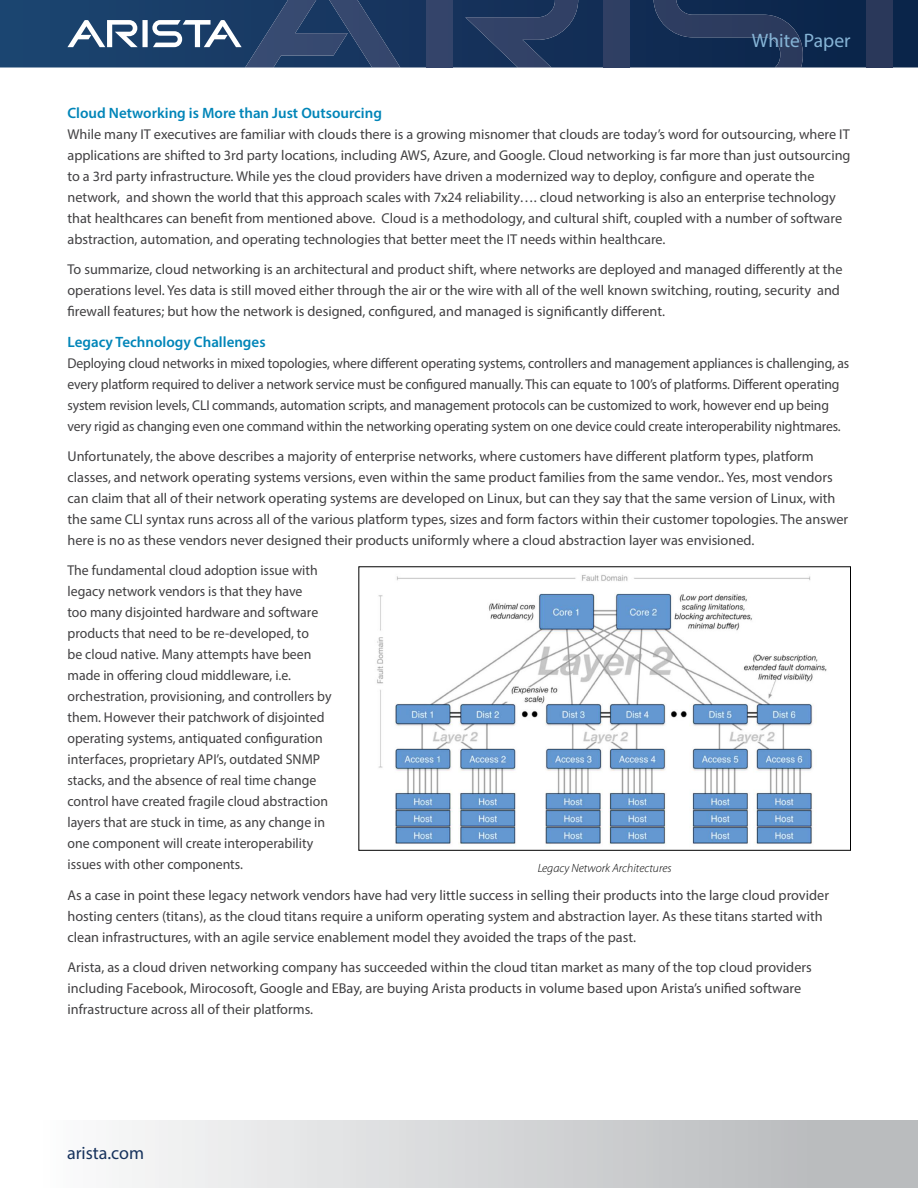
<style>
.page{position:relative;width:918px;height:1188px;background:#fff}
.page>*{position:absolute;margin:0;border:0;box-sizing:border-box;transform-origin:0 0}
.t1{font:19.5px "Myriad Pro";color:#86b4d6}
.t2{font:18px "Myriad Pro";color:#16325c}
.t3{font:600 15px "Myriad Pro";color:#0085b8}
.t4{font:14.25px/21px "Myriad Pro";color:#414042}
.t5{font:14.25px/21px "Myriad Pro";color:#414042;scale:.96 1}
.t6{font:italic 300 12px "Myriad Pro";color:#000}
</style>
<div class="page">
<svg style="left:0;top:0;width:918px;height:68px;background:#14335a"></svg>
<div style="left:426px;top:0;width:26px;height:68px;background:#34446a"></div>
<svg style="left:465px;top:0;width:113px;height:68px;background:#233a60"></svg>
<svg style="left:67px;top:0;width:333px;height:68px;background:#345076"></svg>
<div style="left:604px;top:0;width:26px;height:68px;background:#2f3f63"></div>
<svg style="left:654px;top:0;width:149px;height:68px;background:#1c3257"></svg>
<div style="left:867px;top:0;width:26px;height:68px;background:#2a385a"></div>
<div style="left:0;top:1120px;width:918px;height:68px;background:linear-gradient(to right,#fff,#b3b5b7)"></div>
<img style="left:377px;top:575px;width:450px;height:269px">
<h1 class="t1" style="left:752px;top:29px;width:100px">White Paper</h1>
<p class="t3" style="left:68px;top:104px;width:316px">Cloud Networking is More than Just Outsourcing</p>
<p class="t4" style="left:68px;top:124px;width:785px">While many IT executives are familiar with clouds there is a growing misnomer that clouds are today’s word for outsourcing, where IT applications are shifted to 3rd party locations, including AWS, Azure, and Google. Cloud networking is far more than just outsourcing to a 3rd party infrastructure. While yes the cloud providers have driven a modernized way to deploy, configure and operate the network, and shown the world that this approach scales with 7x24 reliability…. cloud networking is also an enterprise technology that healthcares can benefit from mentioned above. Cloud is a methodology, and cultural shift, coupled with a number of software abstraction, automation, and operating technologies that better meet the IT needs within healthcare.</p>
<p class="t4" style="left:68px;top:259px;width:777px">To summarize, cloud networking is an architectural and product shift, where networks are deployed and managed differently at the operations level. Yes data is still moved either through the air or the wire with all of the well known switching, routing, security and firewall features; but how the network is designed, configured, and managed is significantly different.</p>
<p class="t3" style="left:68px;top:332px;width:200px">Legacy Technology Challenges</p>
<p class="t5" style="left:68px;top:352px;width:816px">Deploying cloud networks in mixed topologies, where different operating systems, controllers and management appliances is challenging, as every platform required to deliver a network service must be configured manually. This can equate to 100’s of platforms. Different operating system revision levels, CLI commands, automation scripts, and management protocols can be customized to work, however end up being very rigid as changing even one command within the networking operating system on one device could create interoperability nightmares.</p>
<p class="t4" style="left:68px;top:446px;width:782px">Unfortunately, the above describes a majority of enterprise networks, where customers have different platform types, platform classes, and network operating systems versions, even within the same product families from the same vendor.. Yes, most vendors can claim that all of their network operating systems are developed on Linux, but can they say that the same version of Linux, with the same CLI syntax runs across all of the various platform types, sizes and form factors within their customer topologies. The answer here is no as these vendors never designed their products uniformly where a cloud abstraction layer was envisioned.</p>
<p class="t4" style="left:68px;top:560px;width:266px">The fundamental cloud adoption issue with legacy network vendors is that they have<br>too many disjointed hardware and software products that need to be re-developed, to<br>be cloud native. Many attempts have been made in offering cloud middleware, i.e. orchestration, provisioning, and controllers by them. However their patchwork of disjointed operating systems, antiquated configuration interfaces, proprietary API’s, outdated SNMP stacks, and the absence of real time change control have created fragile cloud abstraction layers that are stuck in time, as any change in one component will create interoperability issues with other components.</p>
<p class="t4" style="left:68px;top:884px;width:763px">As a case in point these legacy network vendors have had very little success in selling their products into the large cloud provider hosting centers (titans), as the cloud titans require a uniform operating system and abstraction layer. As these titans started with clean infrastructures, with an agile service enablement model they avoided the traps of the past.</p>
<p class="t4" style="left:68px;top:956px;width:746px">Arista, as a cloud driven networking company has succeeded within the cloud titan market as many of the top cloud providers including Facebook, Mirocosoft, Google and EBay, are buying Arista products in volume based upon Arista’s unified software infrastructure across all of their platforms.</p>
<p class="t6" style="left:538px;top:861px;width:135px">Legacy Network Architectures</p>
<p class="t2" style="left:67px;top:1142px;width:79px">arista.com</p>
</div>
